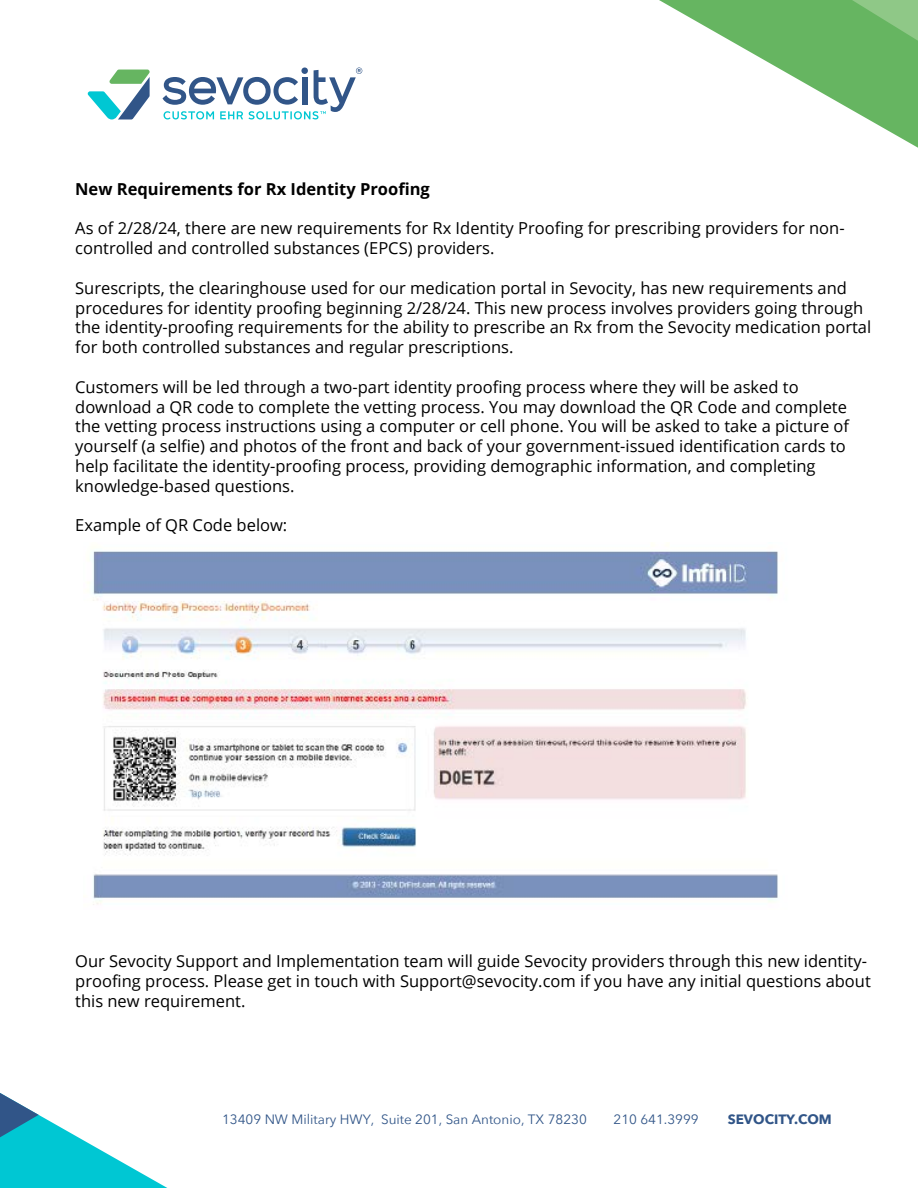
<style>
.page{position:relative;width:918px;height:1188px;background:#fff}
.page>*{position:absolute;margin:0;border:0;box-sizing:border-box;transform-origin:0 0}
.t1{font:16.5px/19.8px "Open Sans";color:#000}
.t2{font:700 16.5px "Open Sans";color:#000}
.t3{font:13.5px "Avenir Next";color:#315588}
.t4{font:700 13.5px "Avenir Next";color:#315588}
</style>
<div class="page">
<svg style="left:0;top:1093px;width:167px;height:95px"></svg>
<svg style="left:659px;top:0;width:259px;height:148px"></svg>
<svg style="left:88px;top:70px;width:62px;height:49px"></svg>
<svg style="left:163px;top:67px;width:199px;height:52px"></svg>
<img style="left:88px;top:551px;width:690px;height:354px">
<p class="t2" style="left:75px;top:177px;width:356px">New Requirements for Rx Identity Proofing</p>
<p class="t1" style="left:75px;top:218px;width:771px">As of 2/28/24, there are new requirements for Rx Identity Proofing for prescribing providers for non&shy;controlled and controlled substances (EPCS) providers.</p>
<p class="t1" style="left:75px;top:277px;width:798px">Surescripts, the clearinghouse used for our medication portal in Sevocity, has new requirements and procedures for identity proofing beginning 2/28/24. This new process involves providers going through the identity-proofing requirements for the ability to prescribe an Rx from the Sevocity medication portal for both controlled substances and regular prescriptions.</p>
<p class="t1" style="left:75px;top:376px;width:775px">Customers will be led through a two-part identity proofing process where they will be asked to download a QR code to complete the vetting process. You may download the QR Code and complete the vetting process instructions using a computer or cell phone. You will be asked to take a picture of yourself (a selfie) and photos of the front and back of your government-issued identification cards to help facilitate the identity-proofing process, providing demographic information, and completing knowledge-based questions.</p>
<p class="t1" style="left:75px;top:515px;width:214px">Example of QR Code below:</p>
<p class="t1" style="left:75px;top:951px;width:797px">Our Sevocity Support and Implementation team will guide Sevocity providers through this new identity&shy;proofing process. Please get in touch with Support@sevocity.com if you have any initial questions about this new requirement.</p>
<p class="t3" style="left:222px;top:1108px;width:366px">13409 NW Military HWY, Suite 201, San Antonio, TX 78230</p>
<p class="t3" style="left:614px;top:1108px;width:87px">210 641.3999</p>
<p class="t4" style="left:728px;top:1108px;width:106px">SEVOCITY.COM</p>
</div>
